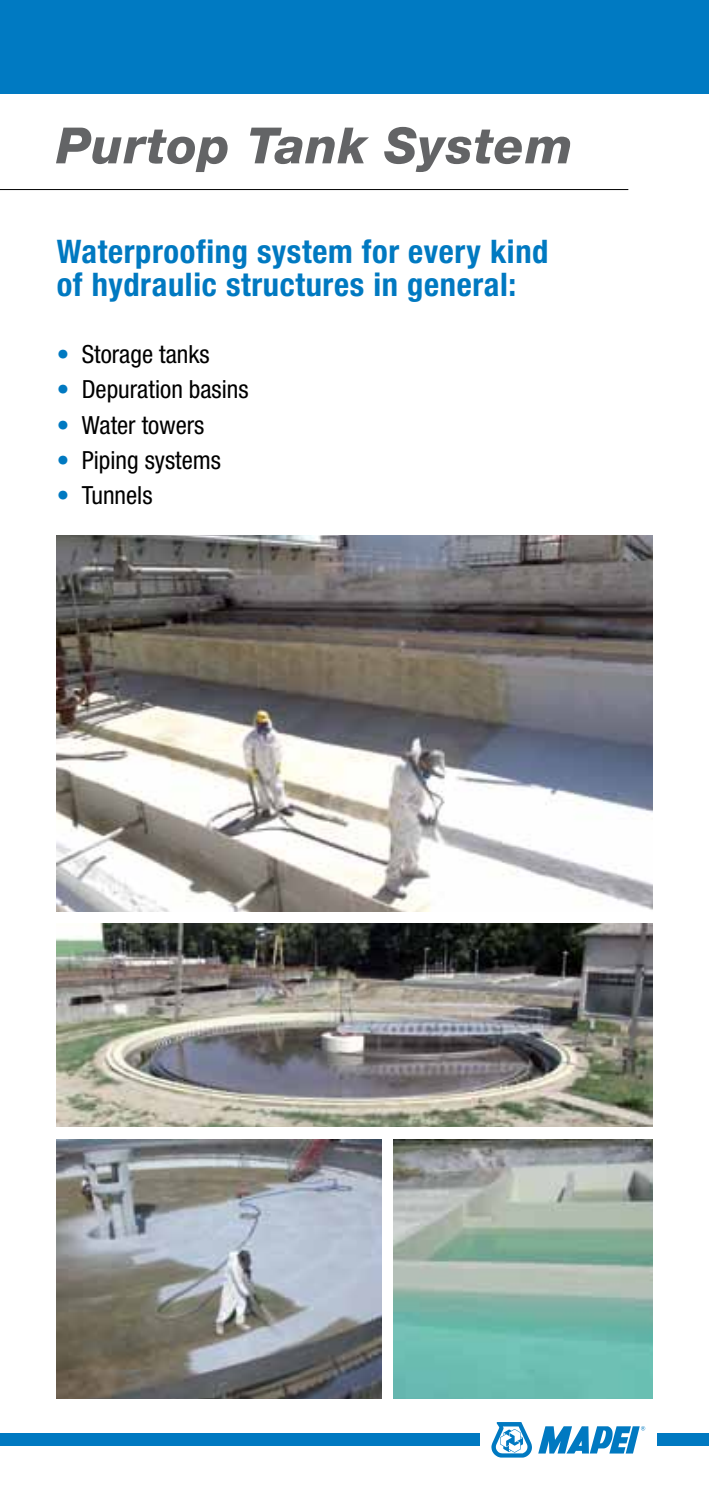
<style>
.page{position:relative;width:709px;height:1489px;background:#fff}
.page>*{position:absolute;margin:0;border:0;box-sizing:border-box;transform-origin:0 0}
.t1{font:italic 800 50px "Helvetica Neue LTW1 G";letter-spacing:.02em;color:#636466}
.t2{font:700 condensed 32.5px/32.5px "Helvetica Neue LTW1 G";letter-spacing:.02em;color:#0079c1}
.t3{font:condensed 25px "Helvetica Neue LTW1 G";color:#000}
.s1{color:#0079c1}
</style>
<div class="page">
<div style="left:0;top:0;width:709px;height:94px;background:#007ac2"></div>
<hr style="left:0;top:189px;width:628px;height:1px;background:#000">
<div style="left:0;top:1433px;width:479px;height:13px;background:#0079c1"></div>
<div style="left:657px;top:1433px;width:52px;height:13px;background:#0079c1"></div>
<svg style="left:538px;top:1426px;width:107px;height:27px"></svg>
<svg style="left:491px;top:1422px;width:41px;height:35px"></svg>
<img style="left:57px;top:535px;width:595px;height:376px">
<img style="left:393px;top:1139px;width:259px;height:259px">
<img style="left:57px;top:923px;width:595px;height:203px">
<img style="left:57px;top:1139px;width:324px;height:259px">
<h1 class="t1" style="left:57px;top:116px;width:517px">Purtop Tank System</h1>
<h2 class="t2" style="left:57px;top:236px;width:493px">Waterproofing system for every kind of hydraulic structures in general:</h2>
<p class="t3" style="left:57px;top:340px;width:154px"><span class="s1">•</span> Storage tanks</p>
<p class="t3" style="left:57px;top:375px;width:193px"><span class="s1">•</span> Depuration basins</p>
<p class="t3" style="left:57px;top:410px;width:149px"><span class="s1">•</span> Water towers</p>
<p class="t3" style="left:57px;top:445px;width:166px"><span class="s1">•</span> Piping systems</p>
<p class="t3" style="left:57px;top:480px;width:97px"><span class="s1">•</span> Tunnels</p>
</div>
